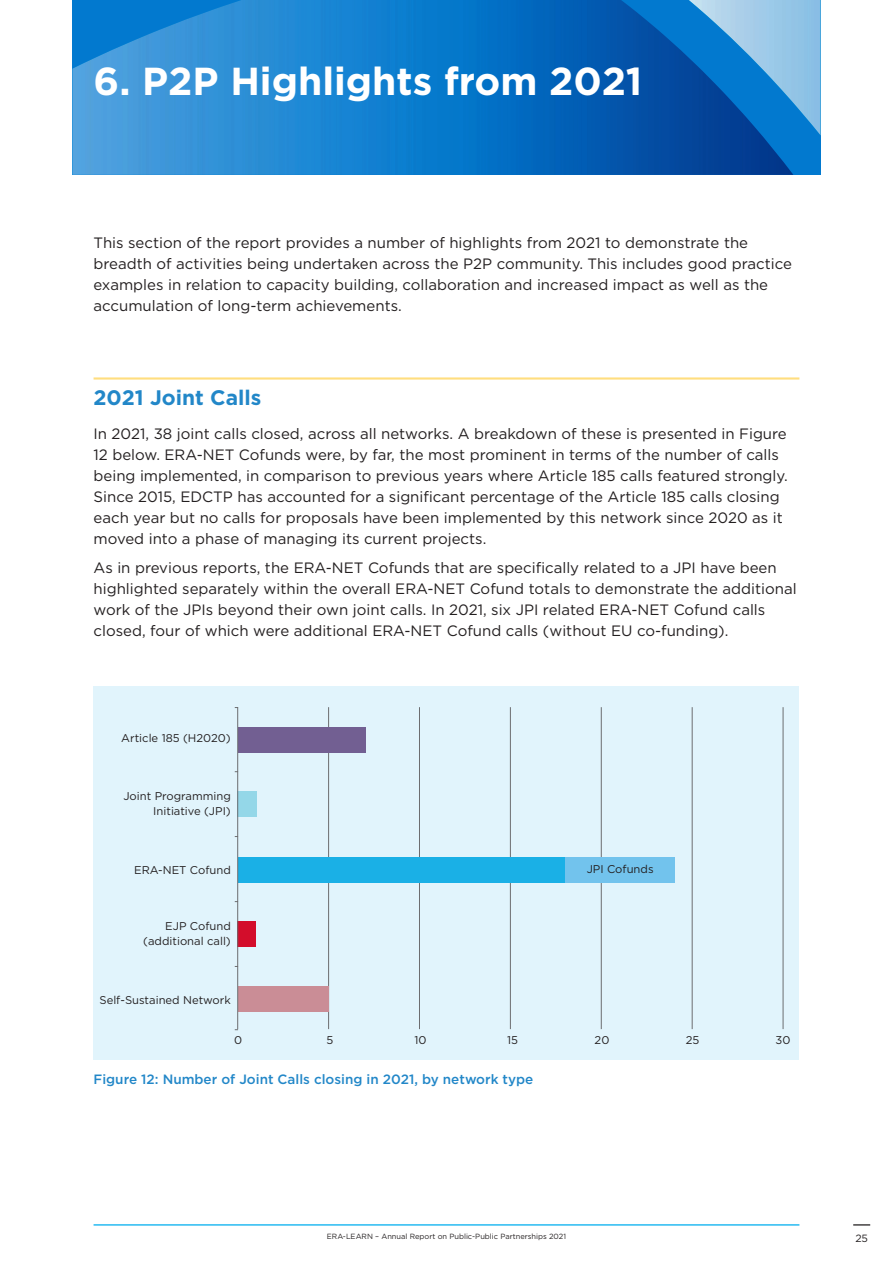
<style>
.page{position:relative;width:893px;height:1263px;background:#fff}
.page>*{position:absolute;margin:0;border:0;box-sizing:border-box;transform-origin:0 0}
.ERA_Head_1{font:700 39px "Gotham";color:#fff}
.ERA_Head_2{font:700 21px "Gotham";color:#2287c8}
.BODY_TEXT{font:15px/21px "Gotham";color:#231f20}
.ERA_Fig_Head{font:500 13.5px "Gotham";color:#2287c8}
.CHART_TEXT{font:11.25px/15px "Gotham";color:#231f20;text-align:right}
.t1{font:10.5px "Gotham";color:#231f20}
.t2{font:7.5px "Gotham";color:#231f20}
</style>
<div class="page">
<hr style="left:94px;top:1224px;width:705px;height:1px;background:#00aeef">
<svg style="left:853px;top:1224px;width:17px;height:1px"></svg>
<svg style="left:72px;top:0;width:749px;height:175px;background:#167ac8"></svg>
<img style="left:651px;top:0;width:170px;height:136px">
<hr style="left:94px;top:377px;width:705px;height:3px;background:#ffde7f">
<div style="left:94px;top:686px;width:705px;height:374px;background:#e1f4fc"></div>
<hr style="left:328px;top:707px;width:1px;height:322px;background:#6c6d70">
<hr style="left:419px;top:707px;width:1px;height:322px;background:#6c6d70">
<hr style="left:510px;top:707px;width:1px;height:322px;background:#6c6d70">
<hr style="left:601px;top:707px;width:1px;height:322px;background:#6c6d70">
<hr style="left:783px;top:707px;width:1px;height:322px;background:#6c6d70">
<hr style="left:692px;top:707px;width:1px;height:322px;background:#6c6d70">
<div style="left:238px;top:727px;width:128px;height:25px;background:#725f92"></div>
<div style="left:238px;top:791px;width:19px;height:26px;background:#94d7e8"></div>
<div style="left:238px;top:857px;width:374px;height:25px;background:#1ab0e6"></div>
<div style="left:238px;top:921px;width:18px;height:26px;background:#d30d2b"></div>
<div style="left:238px;top:986px;width:90px;height:26px;background:#ca8d96"></div>
<div style="left:566px;top:857px;width:109px;height:25px;background:#72c3ed"></div>
<hr style="left:237px;top:707px;width:1px;height:322px;background:#6c6d70">
<p class="ERA_Head_1" style="left:94px;top:55px;width:550px">6. P2P Highlights from 2021</p>
<p class="BODY_TEXT" style="left:94px;top:231px;width:700px">This section of the report provides a number of highlights from 2021 to demonstrate the breadth of activities being undertaken across the P2P community. This includes good practice examples in relation to capacity building, collaboration and increased impact as well as the accumulation of long-term achievements.</p>
<p class="ERA_Head_2" style="left:94px;top:384px;width:169px">2021 Joint Calls</p>
<p class="BODY_TEXT" style="left:94px;top:423px;width:696px">In 2021, 38 joint calls closed, across all networks. A breakdown of these is presented in Figure 12 below. ERA-NET Cofunds were, by far, the most prominent in terms of the number of calls being implemented, in comparison to previous years where Article 185 calls featured strongly.<br>Since 2015, EDCTP has accounted for a significant percentage of the Article 185 calls closing each year but no calls for proposals have been implemented by this network since 2020 as it moved into a phase of managing its current projects.</p>
<p class="BODY_TEXT" style="left:94px;top:557px;width:705px">As in previous reports, the ERA-NET Cofunds that are specifically related to a JPI have been highlighted separately within the overall ERA-NET Cofund totals to demonstrate the additional work of the JPIs beyond their own joint calls. In 2021, six JPI related ERA-NET Cofund calls closed, four of which were additional ERA-NET Cofund calls (without EU co-funding).</p>
<p class="CHART_TEXT" style="left:121px;top:730px;width:111px">Article 185 (H2020)</p>
<p class="CHART_TEXT" style="left:123px;top:788px;width:109px">Joint Programming<br>Initiative (JPI)</p>
<p class="CHART_TEXT" style="left:134px;top:863px;width:98px">ERA-NET Cofund</p>
<p class="CHART_TEXT" style="left:143px;top:918px;width:89px">EJP Cofund (additional call)</p>
<p class="CHART_TEXT" style="left:99px;top:993px;width:133px">Self-Sustained Network</p>
<p class="CHART_TEXT" style="left:587px;top:861px;width:68px">JPI Cofunds</p>
<p class="CHART_TEXT" style="left:234px;top:1033px;width:10px">0</p>
<p class="CHART_TEXT" style="left:326px;top:1033px;width:8px">5</p>
<p class="CHART_TEXT" style="left:414px;top:1033px;width:14px">10</p>
<p class="CHART_TEXT" style="left:507px;top:1033px;width:12px">15</p>
<p class="CHART_TEXT" style="left:595px;top:1033px;width:16px">20</p>
<p class="CHART_TEXT" style="left:686px;top:1033px;width:15px">25</p>
<p class="CHART_TEXT" style="left:775px;top:1033px;width:16px">30</p>
<p class="ERA_Fig_Head" style="left:94px;top:1070px;width:441px">Figure 12: Number of Joint Calls closing in 2021, by network type</p>
<p class="t2" style="left:327px;top:1232px;width:241px">ERA-LEARN – Annual Report on Public-Public Partnerships 2021</p>
<p class="t1" style="left:855px;top:1231px;width:14px">25</p>
</div>
